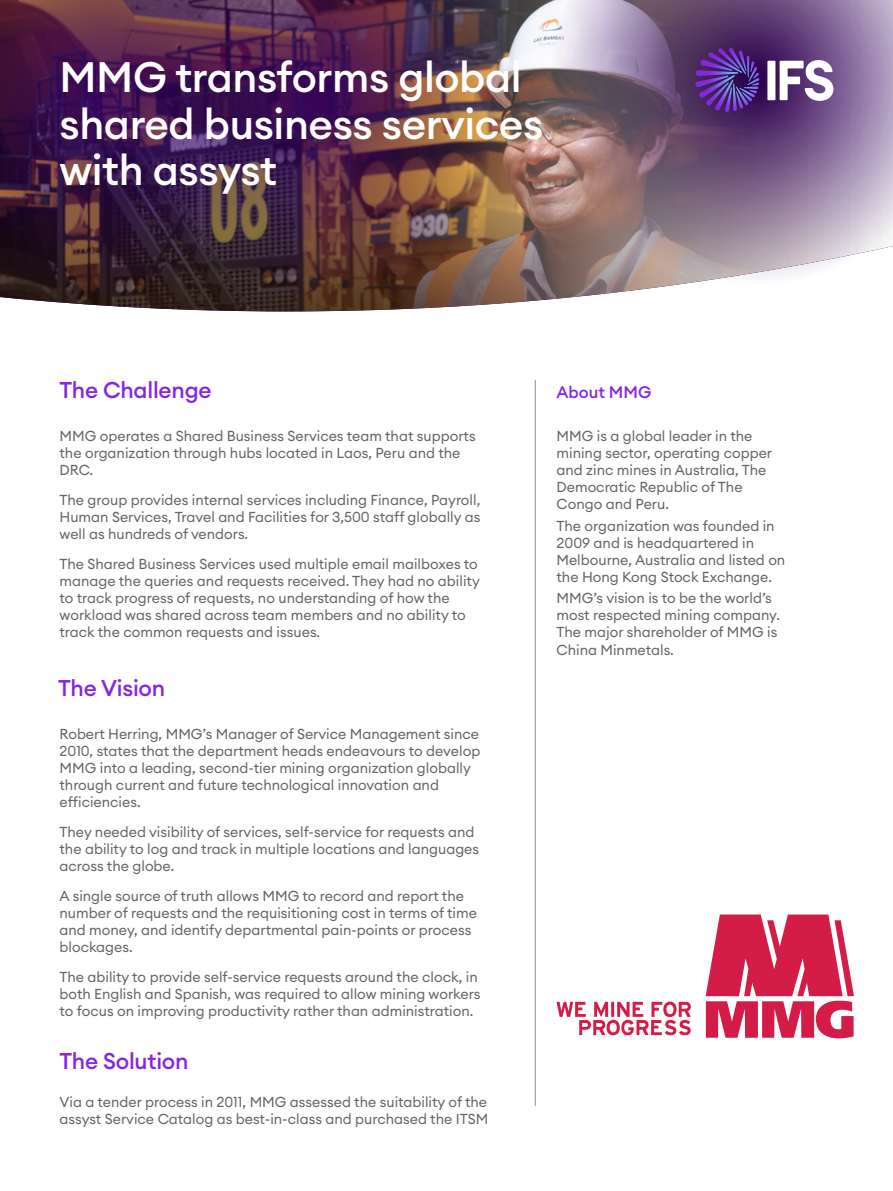
<style>
.page{position:relative;width:893px;height:1191px;background:#fff}
.page>*{position:absolute;margin:0;border:0;box-sizing:border-box;transform-origin:0 0}
.Main_title_white{font:500 42px/46.2px "Euclid Circular A";letter-spacing:-.01em;color:#fff}
.intro_copy_white{font:500 22.5px "Euclid Circular A";letter-spacing:-.01em;color:#8526e3}
.copy{font:500 16.5px "Euclid Circular A";color:#8526e3}
.copy-2{font:14.25px/17.1px "Euclid Circular A";color:#656565}
.intro_copy_white-2{font:14.25px/17.1px "Euclid Circular A";color:#656565}
</style>
<div class="page">
<img style="left:531px;top:0;width:52px;height:301px">
<svg style="left:538px;top:0;width:355px;height:296px;background:#957f95"></svg>
<svg style="left:0;top:0;width:99px;height:306px;background:#431d3b"></svg>
<img style="left:99px;top:0;width:432px;height:311px">
<svg style="left:767px;top:60px;width:66px;height:41px"></svg>
<svg style="left:695px;top:48px;width:65px;height:63px;background:#542e8a"></svg>
<hr style="left:535px;top:380px;width:1px;height:726px;background:#919191">
<svg style="left:556px;top:1001px;width:135px;height:34px"></svg>
<svg style="left:706px;top:914px;width:148px;height:124px"></svg>
<p class="Main_title_white" style="left:60px;top:54px;width:485px">MMG transforms global shared business services with assyst</p>
<p class="intro_copy_white" style="left:60px;top:375px;width:154px">The Challenge</p>
<p class="copy-2" style="left:60px;top:427px;width:418px">MMG operates a Shared Business Services team that supports the organization through hubs located in Laos, Peru and the<br>DRC.</p>
<p class="copy-2" style="left:60px;top:491px;width:422px;text-align:justify">The group provides internal services including Finance, Payroll, Human Services, Travel and Facilities for 3,500 staff globally as well as hundreds of vendors.</p>
<p class="copy-2" style="left:60px;top:555px;width:422px">The Shared Business Services used multiple email mailboxes to manage the queries and requests received. They had no ability to track progress of requests, no understanding of how the workload was shared across team members and no ability to track the common requests and issues.</p>
<p class="intro_copy_white" style="left:58px;top:673px;width:108px">The Vision</p>
<p class="copy-2" style="left:60px;top:725px;width:422px">Robert Herring, MMG’s Manager of Service Management since 2010, states that the department heads endeavours to develop MMG into a leading, second-tier mining organization globally through current and future technological innovation and efficiencies.</p>
<p class="copy-2" style="left:60px;top:823px;width:421px">They needed visibility of services, self-service for requests and the ability to log and track in multiple locations and languages across the globe.</p>
<p class="copy-2" style="left:60px;top:887px;width:419px">A single source of truth allows MMG to record and report the number of requests and the requisitioning cost in terms of time and money, and identify departmental pain-points or process blockages.</p>
<p class="copy-2" style="left:60px;top:968px;width:422px">The ability to provide self-service requests around the clock, in both English and Spanish, was required to allow mining workers to focus on improving productivity rather than administration.</p>
<p class="intro_copy_white" style="left:60px;top:1046px;width:131px">The Solution</p>
<p class="intro_copy_white-2" style="left:60px;top:1093px;width:430px">Via a tender process in 2011, MMG assessed the suitability of the assyst Service Catalog as best-in-class and purchased the ITSM</p>
<p class="copy" style="left:556px;top:381px;width:96px">About MMG</p>
<p class="copy-2" style="left:556px;top:427px;width:217px">MMG is a global leader in the mining sector, operating copper and zinc mines in Australia, The<br>Democratic Republic of The<br>Congo and Peru.</p>
<p class="copy-2" style="left:556px;top:517px;width:230px">The organization was founded in<br>2009 and is headquartered in<br>Melbourne, Australia and listed on the Hong Kong Stock Exchange.</p>
<p class="copy-2" style="left:556px;top:589px;width:225px">MMG’s vision is to be the world’s most respected mining company.<br>The major shareholder of MMG is<br>China Minmetals.</p>
</div>
